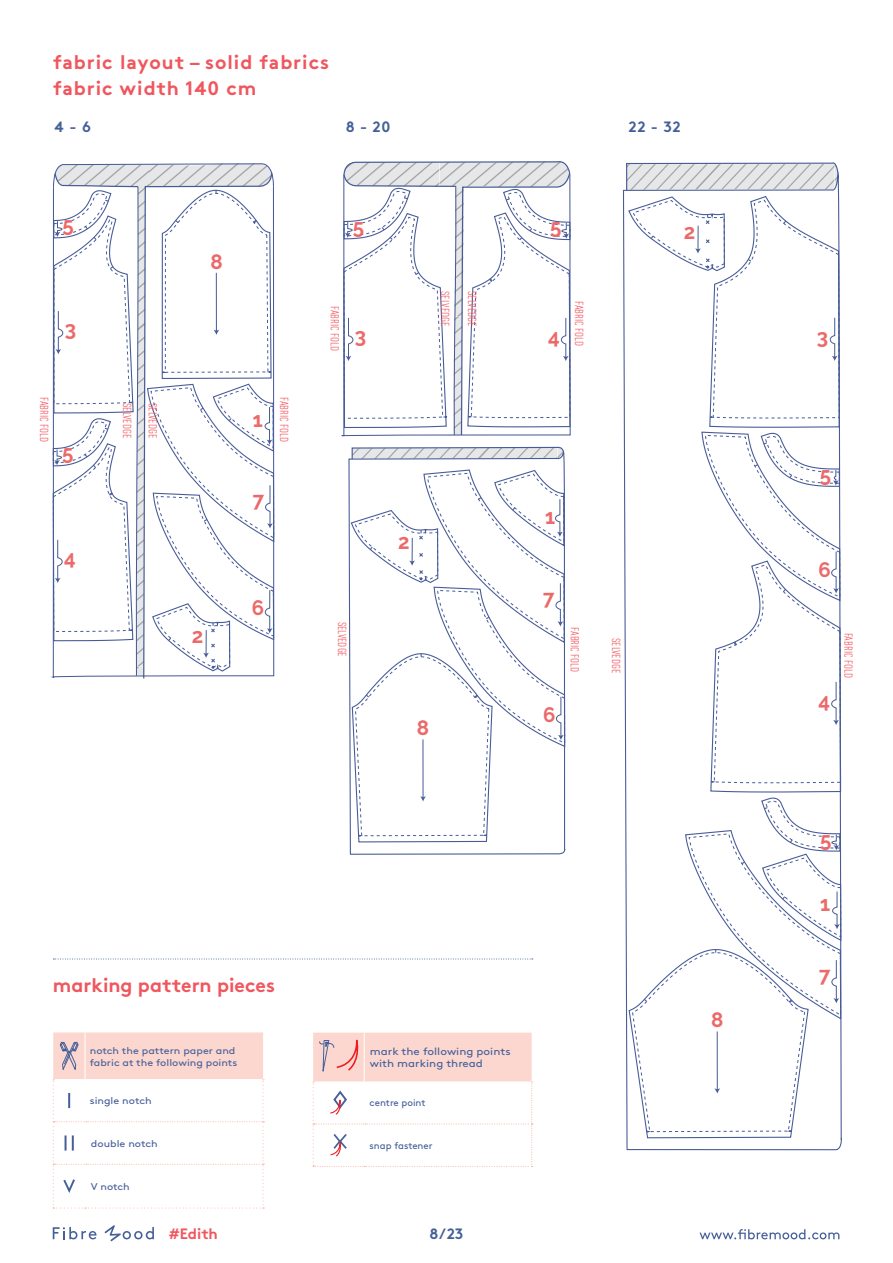
<style>
.page{position:relative;width:893px;height:1263px;background:#fff}
.page>*{position:absolute;margin:0;border:0;box-sizing:border-box;transform-origin:0 0}
.t1{font:700 20.85px "Raleway";color:#ec6969}
.t2{font:700 19.5px/25.5px "Brown";letter-spacing:.05em;color:#f0565d}
.t3{font:700 19.5px "Brown";color:#f0565d}
.t4{font:700 15px "Brown";letter-spacing:.04em;color:#456099}
.t5{font:700 15px "Brown";letter-spacing:-.01em;color:#f0565d}
.t6{font:300 condensed 12px "DIN Next LT Pro";color:#f0565d}
.t7{font:10.5px/12.3px "Brown";color:#456099;scale:1.11 1}
.t8{font:9.75px/12px "Brown";color:#456099;scale:1.11 1}
.t9{font:9.75px "Brown";color:#456099}
</style>
<div class="page">
<svg style="left:699px;top:1229px;width:140px;height:10px"></svg>
<svg style="left:625px;top:162px;width:217px;height:985px"></svg>
<svg style="left:52px;top:163px;width:223px;height:516px"></svg>
<svg style="left:53px;top:1227px;width:44px;height:12px"></svg>
<svg style="left:104px;top:1225px;width:50px;height:16px"></svg>
<svg style="left:342px;top:161px;width:229px;height:694px"></svg>
<svg style="left:53px;top:959px;width:480px;height:1px"></svg>
<svg style="left:53px;top:1032px;width:211px;height:176px"></svg>
<svg style="left:313px;top:1032px;width:220px;height:135px"></svg>
<h2 class="t2" style="left:53px;top:48px;width:278px">fabric layout – solid fabrics fabric width 140 cm</h2>
<p class="t4" style="left:55px;top:114px;width:38px">4 - 6</p>
<p class="t4" style="left:346px;top:114px;width:46px">8 - 20</p>
<p class="t4" style="left:628px;top:114px;width:54px">22 - 32</p>
<h1 class="t1" style="left:62px;top:213px;width:13px">5</h1>
<h1 class="t1" style="left:65px;top:317px;width:13px">3</h1>
<h1 class="t1" style="left:210px;top:250px;width:14px">8</h1>
<p class="t6" style="left:51px;top:397px;width:47px;rotate:90deg">FABRIC FOLD</p>
<p class="t6" style="left:291px;top:397px;width:47px;rotate:90deg">FABRIC FOLD</p>
<p class="t6" style="left:134px;top:403px;width:37px;rotate:90deg">SELVEDGE</p>
<p class="t6" style="left:160px;top:403px;width:37px;rotate:90deg">SELVEDGE</p>
<h1 class="t1" style="left:253px;top:407px;width:12px">1</h1>
<h1 class="t1" style="left:62px;top:441px;width:13px">5</h1>
<h1 class="t1" style="left:64px;top:546px;width:13px">4</h1>
<h1 class="t1" style="left:192px;top:624px;width:13px">2</h1>
<h1 class="t1" style="left:253px;top:488px;width:13px">7</h1>
<h1 class="t1" style="left:252px;top:596px;width:14px">6</h1>
<h1 class="t1" style="left:353px;top:215px;width:13px">5</h1>
<h1 class="t1" style="left:550px;top:215px;width:13px">5</h1>
<p class="t6" style="left:342px;top:306px;width:47px;rotate:90deg">FABRIC FOLD</p>
<h1 class="t1" style="left:355px;top:324px;width:13px">3</h1>
<p class="t6" style="left:452px;top:291px;width:37px;rotate:90deg">SELVEDGE</p>
<p class="t6" style="left:479px;top:291px;width:37px;rotate:90deg">SELVEDGE</p>
<h1 class="t1" style="left:548px;top:324px;width:13px">4</h1>
<p class="t6" style="left:586px;top:301px;width:47px;rotate:90deg">FABRIC FOLD</p>
<p class="t6" style="left:349px;top:622px;width:37px;rotate:90deg">SELVEDGE</p>
<h1 class="t1" style="left:398px;top:530px;width:13px">2</h1>
<h1 class="t1" style="left:417px;top:716px;width:14px">8</h1>
<h1 class="t1" style="left:545px;top:505px;width:12px">1</h1>
<h1 class="t1" style="left:543px;top:586px;width:13px">7</h1>
<h1 class="t1" style="left:543px;top:702px;width:14px">6</h1>
<p class="t6" style="left:582px;top:627px;width:47px;rotate:90deg">FABRIC FOLD</p>
<p class="t6" style="left:623px;top:638px;width:37px;rotate:90deg">SELVEDGE</p>
<h1 class="t1" style="left:684px;top:219px;width:13px">2</h1>
<h2 class="t3" style="left:53px;top:970px;width:224px">marking pattern pieces</h2>
<p class="t8" style="left:90px;top:1043px;width:135px">notch the pattern paper and fabric at the following points</p>
<p class="t8" style="left:90px;top:1094px;width:57px">single notch</p>
<p class="t8" style="left:91px;top:1136px;width:62px">double notch</p>
<p class="t8" style="left:91px;top:1179px;width:37px">V notch</p>
<p class="t7" style="left:370px;top:1044px;width:128px">mark the following points with marking thread</p>
<p class="t9" style="left:370px;top:1095px;width:58px">centre point</p>
<p class="t9" style="left:370px;top:1138px;width:65px">snap fastener</p>
<p class="t5" style="left:169px;top:1222px;width:50px">#Edith</p>
<p class="t4" style="left:429px;top:1221px;width:36px">8/23</p>
<h1 class="t1" style="left:711px;top:1008px;width:14px">8</h1>
<h1 class="t1" style="left:817px;top:324px;width:13px">3</h1>
<h1 class="t1" style="left:820px;top:463px;width:13px">5</h1>
<h1 class="t1" style="left:818px;top:557px;width:14px">6</h1>
<h1 class="t1" style="left:818px;top:688px;width:13px">4</h1>
<p class="t6" style="left:855px;top:633px;width:47px;rotate:90deg">FABRIC FOLD</p>
<h1 class="t1" style="left:820px;top:827px;width:13px">5</h1>
<h1 class="t1" style="left:820px;top:892px;width:12px">1</h1>
<h1 class="t1" style="left:819px;top:963px;width:13px">7</h1>
</div>
